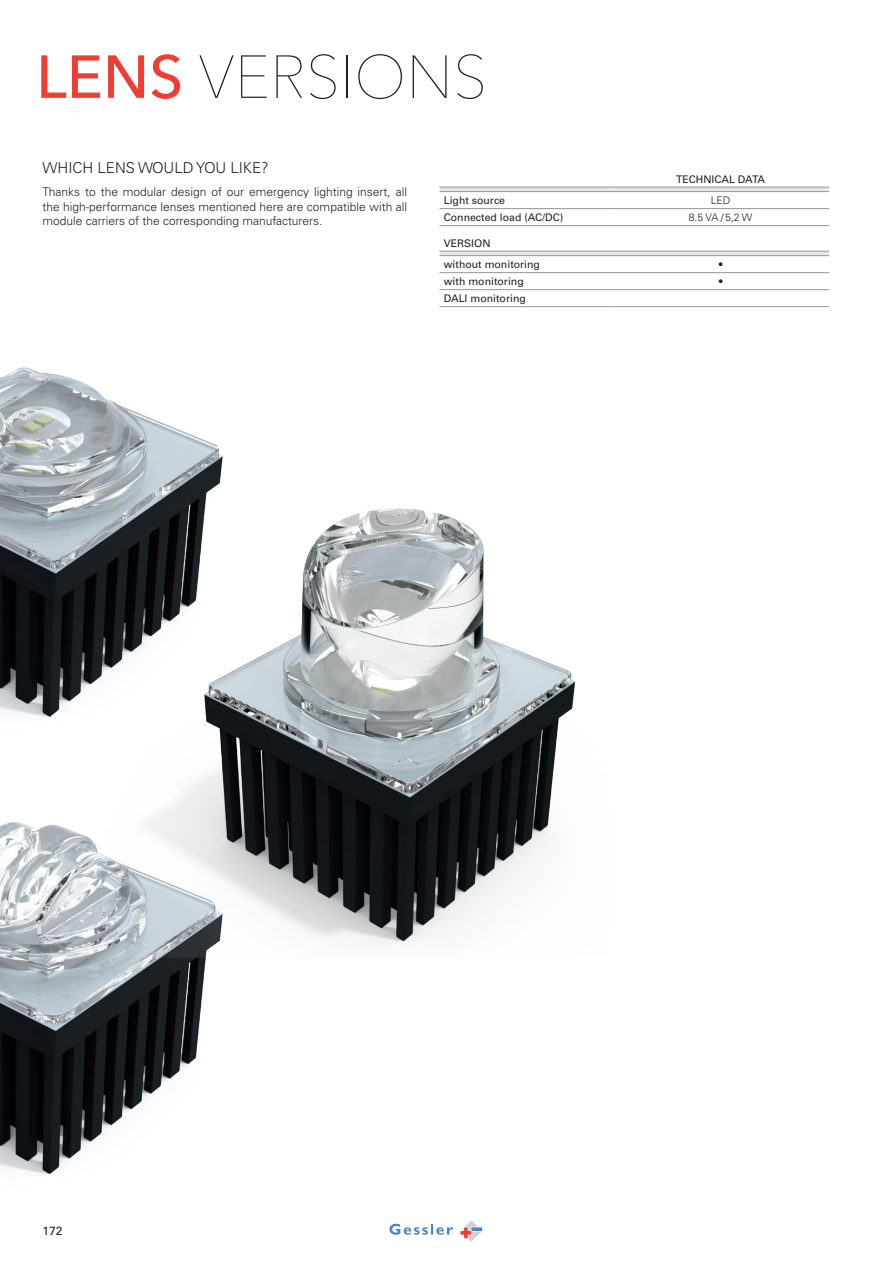
<style>
.page{position:relative;width:893px;height:1263px;background:#fff}
.page>*{position:absolute;margin:0;border:0;box-sizing:border-box;transform-origin:0 0}
.t1{font:200 60px "Avenir Next";color:#231f20}
.t2{font:300 15px "Univers";color:#231f20}
.t3{font:300 12px/14.4px "Univers";color:#231f20;text-align:justify}
.t4{font:12px "Univers";color:#231f20}
.t5{font:10.5px/21.5px "Univers";color:#231f20}
.t6{font:300 10.5px "Univers";color:#231f20}
.s1{font-weight:500;color:#ee3e34}
</style>
<div class="page">
<svg style="left:460px;top:1220px;width:22px;height:21px"></svg>
<svg style="left:389px;top:1224px;width:64px;height:11px"></svg>
<svg style="left:440px;top:186px;width:389px;height:122px"></svg>
<hr style="left:440px;top:187px;width:172px;height:1px;background:#939598">
<hr style="left:612px;top:187px;width:217px;height:1px;background:#939598">
<hr style="left:440px;top:191px;width:172px;height:1px;background:#939598">
<hr style="left:612px;top:191px;width:217px;height:1px;background:#939598">
<hr style="left:440px;top:208px;width:172px;height:1px;background:#939598">
<hr style="left:612px;top:208px;width:217px;height:1px;background:#939598">
<hr style="left:440px;top:225px;width:172px;height:1px;background:#939598">
<hr style="left:612px;top:225px;width:217px;height:1px;background:#939598">
<hr style="left:440px;top:306px;width:172px;height:1px;background:#939598">
<hr style="left:612px;top:306px;width:217px;height:1px;background:#939598">
<hr style="left:440px;top:251px;width:172px;height:1px;background:#939598">
<hr style="left:612px;top:251px;width:217px;height:1px;background:#939598">
<hr style="left:440px;top:255px;width:172px;height:1px;background:#939598">
<hr style="left:612px;top:255px;width:217px;height:1px;background:#939598">
<hr style="left:440px;top:272px;width:172px;height:1px;background:#939598">
<hr style="left:612px;top:272px;width:217px;height:1px;background:#939598">
<hr style="left:440px;top:289px;width:172px;height:1px;background:#939598">
<hr style="left:612px;top:289px;width:217px;height:1px;background:#939598">
<img style="left:0;top:367px;width:223px;height:808px">
<img style="left:16px;top:495px;width:560px;height:462px">
<h1 class="t1" style="left:36px;top:26px;width:452px"><span class="s1">LENS</span> VERSIONS</h1>
<p class="t2" style="left:43px;top:159px;width:228px">WHICH LENS WOULD YOU LIKE?</p>
<p class="t3" style="left:43px;top:185px;width:366px">Thanks to the modular design of our emergency lighting insert, all the high-performance lenses mentioned here are compatible with all module carriers of the corresponding manufacturers.</p>
<p class="t5" style="left:676px;top:168px;width:91px">TECHNICAL DATA</p>
<p class="t5" style="left:444px;top:190px;width:63px">Light source</p>
<p class="t6" style="left:711px;top:194px;width:21px">LED</p>
<p class="t5" style="left:444px;top:207px;width:121px">Connected load (AC/DC)</p>
<p class="t6" style="left:689px;top:211px;width:65px">8.5 VA /5,2 W</p>
<p class="t5" style="left:444px;top:232px;width:98px">VERSION<br>without monitoring</p>
<p class="t6" style="left:718px;top:258px;width:7px">•</p>
<p class="t5" style="left:444px;top:271px;width:81px">with monitoring</p>
<p class="t6" style="left:718px;top:275px;width:7px">•</p>
<p class="t5" style="left:444px;top:288px;width:84px">DALI monitoring</p>
<p class="t4" style="left:43px;top:1223px;width:21px">172</p>
</div>
